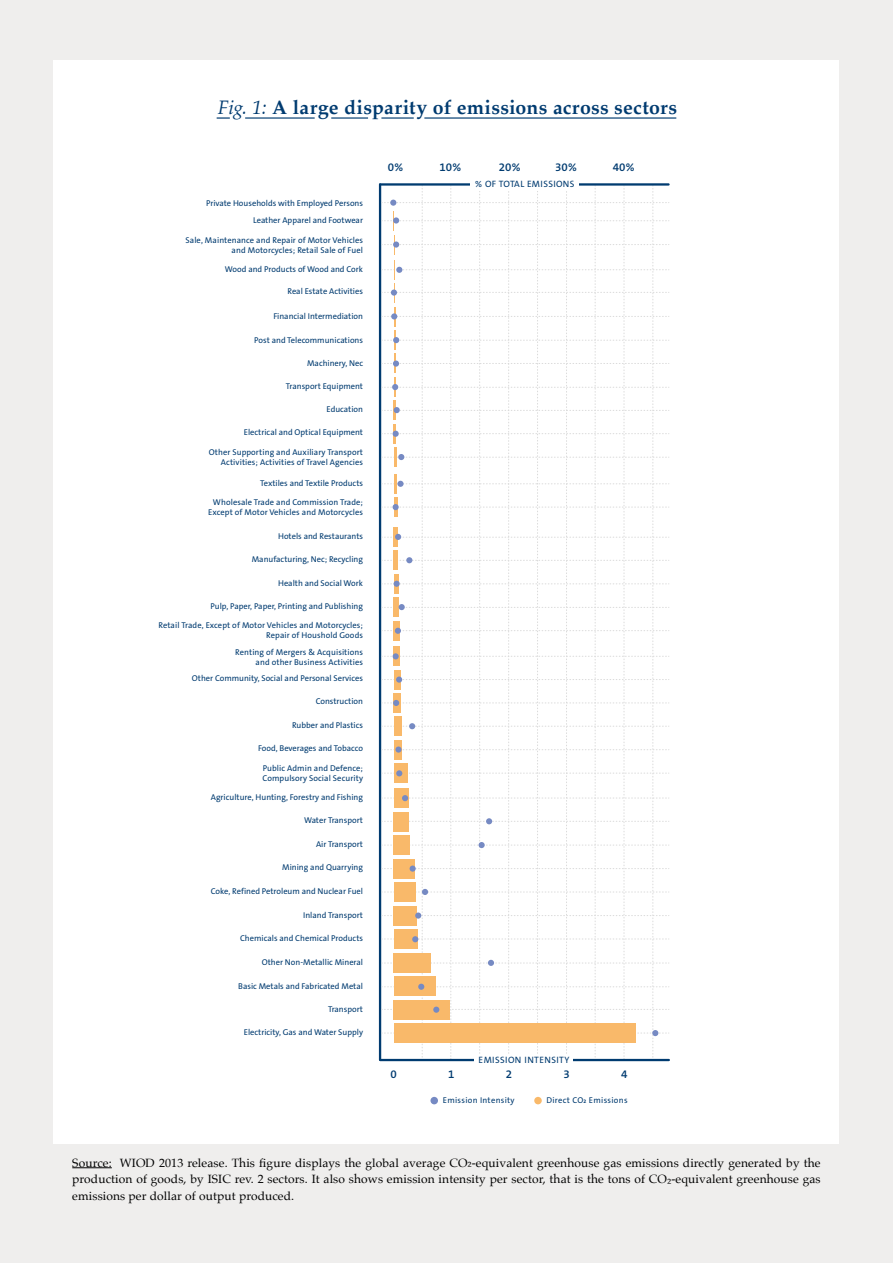
<style>
.page{position:relative;width:893px;height:1263px;background:#efeeed}
.page>*{position:absolute;margin:0;border:0;box-sizing:border-box;transform-origin:0 0}
.t1{font:700 19.5px "Palatino";letter-spacing:.015em;color:#003b70}
.t2{font:12px/16.5px "Palatino";letter-spacing:.01em;color:#000;text-align:justify}
.t3{font:600 11.55px "The Sans B6";color:#003b70}
.t4{font:9.3px "The Sans B5 Plain";letter-spacing:.025em;color:#003b70}
.t5{font:9.3px "The Sans B5 Plain";letter-spacing:.045em;color:#003b70}
.t6{font:8.4px/10.1px "The Sans LP5 Plain";color:#003b70;text-align:right}
.t7{font:8.4px "The Sans LP5 Plain";letter-spacing:.035em;color:#003b70}
.s1{font-weight:400;font-style:italic}
</style>
<div class="page">
<div style="left:54px;top:60px;width:785px;height:1084px;background:#fff"></div>
<hr style="left:72px;top:1167px;width:40px;height:1px;background:#000">
<div style="left:430px;top:1097px;width:8px;height:7px;background:#768ac3;border-radius:50%"></div>
<div style="left:534px;top:1097px;width:8px;height:7px;background:#f9b96a;border-radius:50%"></div>
<hr style="left:380px;top:1059px;width:289px;height:2px;background:#003b70">
<hr style="left:379px;top:184px;width:2px;height:876px;background:#003b70">
<hr style="left:380px;top:183px;width:289px;height:3px;background:#003b70">
<div style="left:470px;top:179px;width:109px;height:12px;background:#fff"></div>
<div style="left:474px;top:1055px;width:99px;height:11px;background:#fff"></div>
<svg style="left:382px;top:186px;width:287px;height:873px"></svg>
<svg style="left:217px;top:117px;width:13px;height:2px"></svg>
<hr style="left:245px;top:117px;width:70px;height:2px;background:#003b70">
<hr style="left:331px;top:117px;width:37px;height:2px;background:#003b70">
<hr style="left:381px;top:117px;width:33px;height:2px;background:#003b70">
<hr style="left:424px;top:117px;width:252px;height:2px;background:#003b70">
<h1 class="t1" style="left:218px;top:91px;width:461px"><span class="s1">Fig. 1:</span> A large disparity of emissions across sectors</h1>
<p class="t6" style="left:206px;top:195px;width:159px;line-height:16.8px">Private Households with Employed Persons<br>Leather Apparel and Footwear</p>
<p class="t6" style="left:185px;top:235px;width:179px">Sale, Maintenance and Repair of Motor Vehicles and Motorcycles; Retail Sale of Fuel</p>
<p class="t6" style="left:225px;top:264px;width:140px">Wood and Products of Wood and Cork</p>
<p class="t6" style="left:288px;top:286px;width:77px">Real Estate Activities</p>
<p class="t6" style="left:273px;top:311px;width:91px">Financial Intermediation</p>
<p class="t6" style="left:254px;top:335px;width:110px">Post and Telecommunications</p>
<p class="t6" style="left:307px;top:358px;width:57px">Machinery, Nec</p>
<p class="t6" style="left:286px;top:381px;width:79px">Transport Equipment</p>
<p class="t6" style="left:327px;top:404px;width:38px">Education</p>
<p class="t6" style="left:244px;top:427px;width:121px">Electrical and Optical Equipment</p>
<p class="t6" style="left:209px;top:447px;width:156px">Other Supporting and Auxiliary Transport<br>Activities; Activities of Travel Agencies</p>
<p class="t6" style="left:260px;top:478px;width:104px">Textiles and Textile Products</p>
<p class="t6" style="left:208px;top:497px;width:156px;text-align:center">Wholesale Trade and Commission Trade;<br>Except of Motor Vehicles and Motorcycles</p>
<p class="t6" style="left:278px;top:531px;width:86px">Hotels and Restaurants</p>
<p class="t6" style="left:252px;top:554px;width:113px">Manufacturing, Nec; Recycling</p>
<p class="t6" style="left:278px;top:578px;width:86px">Health and Social Work</p>
<p class="t6" style="left:211px;top:601px;width:154px">Pulp, Paper, Paper, Printing and Publishing</p>
<p class="t6" style="left:158px;top:620px;width:206px">Retail Trade, Except of Motor Vehicles and Motorcycles;<br>Repair of Houshold Goods</p>
<p class="t6" style="left:235px;top:647px;width:129px">Renting of Mergers &amp; Acquisitions and other Business Activities</p>
<p class="t6" style="left:192px;top:673px;width:173px">Other Community, Social and Personal Services</p>
<p class="t6" style="left:316px;top:696px;width:49px">Construction</p>
<p class="t6" style="left:292px;top:720px;width:72px">Rubber and Plastics</p>
<p class="t6" style="left:258px;top:743px;width:107px">Food, Beverages and Tobacco</p>
<p class="t6" style="left:263px;top:763px;width:102px;text-align:left">Public Admin and Defence;<br>Compulsory Social Security</p>
<p class="t6" style="left:211px;top:792px;width:154px">Agriculture, Hunting, Forestry and Fishing</p>
<p class="t6" style="left:304px;top:815px;width:60px">Water Transport</p>
<p class="t6" style="left:316px;top:839px;width:49px">Air Transport</p>
<p class="t6" style="left:282px;top:862px;width:82px">Mining and Quarrying</p>
<p class="t6" style="left:211px;top:886px;width:154px">Coke, Refined Petroleum and Nuclear Fuel</p>
<p class="t6" style="left:303px;top:910px;width:61px">Inland Transport</p>
<p class="t6" style="left:240px;top:933px;width:125px">Chemicals and Chemical Products</p>
<p class="t6" style="left:262px;top:957px;width:103px">Other Non-Metallic Mineral</p>
<p class="t6" style="left:238px;top:981px;width:126px">Basic Metals and Fabricated Metal</p>
<p class="t6" style="left:328px;top:1004px;width:37px">Transport</p>
<p class="t6" style="left:244px;top:1027px;width:121px">Electricity, Gas and Water Supply</p>
<h3 class="t3" style="left:388px;top:161px;width:17px">0%</h3>
<h3 class="t3" style="left:439px;top:161px;width:23px">10%</h3>
<h3 class="t3" style="left:499px;top:161px;width:23px">20%</h3>
<h3 class="t3" style="left:555px;top:161px;width:23px">30%</h3>
<h3 class="t3" style="left:613px;top:161px;width:23px">40%</h3>
<p class="t4" style="left:475px;top:179px;width:101px">% OF TOTAL EMISSIONS</p>
<p class="t5" style="left:479px;top:1055px;width:92px">EMISSION INTENSITY</p>
<h3 class="t3" style="left:390px;top:1068px;width:8px">0</h3>
<h3 class="t3" style="left:448px;top:1068px;width:8px">1</h3>
<h3 class="t3" style="left:506px;top:1068px;width:8px">2</h3>
<h3 class="t3" style="left:563px;top:1068px;width:8px">3</h3>
<h3 class="t3" style="left:621px;top:1068px;width:8px">4</h3>
<p class="t7" style="left:443px;top:1094px;width:73px">Emission Intensity</p>
<p class="t7" style="left:546px;top:1094px;width:83px">Direct CO₂ Emissions</p>
<p class="t2" style="left:72px;top:1154px;width:750px">Source: WIOD 2013 release. This figure displays the global average CO²-equivalent greenhouse gas emissions directly generated by the production of goods, by ISIC rev. 2 sectors. It also shows emission intensity per sector, that is the tons of CO²-equivalent greenhouse gas emissions per dollar of output produced.</p>
</div>
